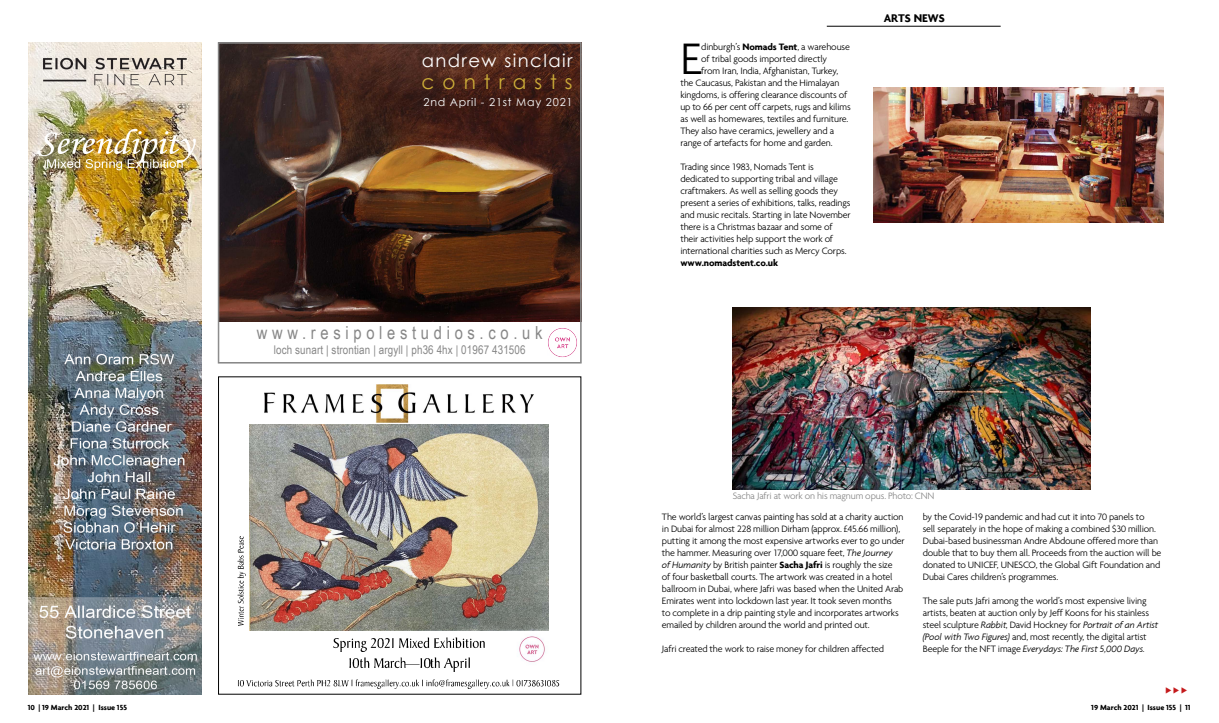
<style>
.page{position:relative;width:1219px;height:723px;background:#fff}
.page>*{position:absolute;margin:0;border:0;box-sizing:border-box;transform-origin:0 0}
.t1{font:300 47.6px "Agenda";color:#000}
.t2{font:20px "Century Gothic";letter-spacing:.4em;color:#cdad38}
.t3{font:18px "Arial Narrow";letter-spacing:.26em;color:#878787}
.t4{font:18px "Century Gothic";letter-spacing:.08em;color:#fff}
.t5{font:12px "Arial Narrow";letter-spacing:.01em;color:#878787}
.t6{font:700 12px "Agenda";color:#000}
.t7{font:11px "Century Gothic";letter-spacing:.07em;color:#fff}
.t8{font:300 10px/12px "Agenda";letter-spacing:-.02em;color:#000}
.t9{font:300 10px "Agenda";letter-spacing:-.015em;color:#878787}
.t10{font:700 10px "Agenda";letter-spacing:-.01em;color:#000}
.t11{font:700 8px "Agenda";color:#000}
.s1{font-weight:700}
.s2{font-style:italic}
</style>
<div class="page">
<hr style="left:827px;top:26px;width:174px;height:1px;background:#000">
<img style="left:874px;top:88px;width:289px;height:135px">
<img style="left:733px;top:307px;width:357px;height:182px">
<img style="left:220px;top:45px;width:359px;height:277px">
<img style="left:548px;top:328px;width:29px;height:29px">
<div style="left:218px;top:43px;width:363px;height:320px;border:1px solid #878787"></div>
<img style="left:264px;top:384px;width:270px;height:38px">
<img style="left:513px;top:630px;width:36px;height:32px">
<img style="left:334px;top:637px;width:151px;height:14px">
<img style="left:349px;top:657px;width:56px;height:12px">
<img style="left:405px;top:661px;width:14px;height:7px">
<img style="left:419px;top:658px;width:11px;height:11px">
<img style="left:430px;top:657px;width:40px;height:14px">
<img style="left:237px;top:536px;width:8px;height:90px">
<img style="left:238px;top:679px;width:322px;height:10px">
<img style="left:250px;top:425px;width:298px;height:205px">
<img style="left:28px;top:42px;width:173px;height:652px">
<h3 class="t4" style="left:422px;top:48px;width:152px">andrew sinclair</h3>
<h2 class="t2" style="left:422px;top:68px;width:153px">contrasts</h2>
<p class="t7" style="left:423px;top:95px;width:151px">2nd April - 21st May 2021</p>
<h3 class="t3" style="left:257px;top:320px;width:287px">www.resipolestudios.co.uk</h3>
<p class="t5" style="left:274px;top:341px;width:253px">loch sunart | strontian | argyll | ph36 4hx | 01967 431506</p>
<h1 class="t1" style="left:680px;top:31px;width:23px">E</h1>
<p class="t8" style="left:701px;top:41px;width:150px">dinburgh’s <span class="s1">Nomads Tent</span>, a warehouse</p>
<p class="t8" style="left:701px;top:53px;width:127px">of tribal goods imported directly</p>
<p class="t8" style="left:701px;top:65px;width:138px">from Iran, India, Afghanistan, Turkey,</p>
<p class="t8" style="left:680px;top:77px;width:161px">the Caucasus, Pakistan and the Himalayan</p>
<p class="t8" style="left:680px;top:89px;width:168px">kingdoms, is offering clearance discounts of</p>
<p class="t8" style="left:680px;top:101px;width:172px">up to 66 per cent off carpets, rugs and kilims</p>
<p class="t8" style="left:680px;top:113px;width:170px">as well as homewares, textiles and furniture.</p>
<p class="t8" style="left:680px;top:125px;width:155px">They also have ceramics, jewellery and a</p>
<p class="t8" style="left:680px;top:137px;width:154px">range of artefacts for home and garden.</p>
<p class="t8" style="left:680px;top:161px;width:172px">Trading since 1983, Nomads Tent is dedicated to supporting tribal and village craftmakers. As well as selling goods they present a series of exhibitions, talks, readings and music recitals. Starting in late November there is a Christmas bazaar and some of their activities help support the work of international charities such as Mercy Corps.</p>
<p class="t10" style="left:680px;top:257px;width:99px">www.nomadstent.co.uk</p>
<p class="t6" style="left:884px;top:11px;width:63px">ARTS NEWS</p>
<p class="t9" style="left:733px;top:489px;width:203px">Sacha Jafri at work on his magnum opus. Photo: CNN</p>
<p class="t8" style="left:662px;top:510px;width:244px">The world’s largest canvas painting has sold at a charity auction in Dubai for almost 228 million Dirham (approx. £45.66 million), putting it among the most expensive artworks ever to go under the hammer. Measuring over 17,000 square feet, <span class="s2">The Journey<br>of Humanity</span> by British painter <span class="s1">Sacha Jafri</span> is roughly the size<br>of four basketball courts. The artwork was created in a hotel ballroom in Dubai, where Jafri was based when the United Arab Emirates went into lockdown last year. It took seven months<br>to complete in a drip painting style and incorporates artworks emailed by children around the world and printed out.</p>
<p class="t8" style="left:662px;top:642px;width:224px">Jafri created the work to raise money for children affected</p>
<p class="t8" style="left:923px;top:510px;width:240px">by the Covid-19 pandemic and had cut it into 70 panels to<br>sell separately in the hope of making a combined $30 million.<br>Dubai-based businessman Andre Abdoune offered more than double that to buy them all. Proceeds from the auction will be donated to UNICEF, UNESCO, the Global Gift Foundation and Dubai Cares children’s programmes.</p>
<p class="t8" style="left:923px;top:594px;width:237px">The sale puts Jafri among the world’s most expensive living artists, beaten at auction only by Jeff Koons for his stainless steel sculpture <span class="s2">Rabbit</span>, David Hockney for <span class="s2">Portrait of an Artist (Pool with Two Figures)</span> and, most recently, the digital artist Beeple for the NFT image <span class="s2">Everydays: The First 5,000 Days.</span></p>
<p class="t11" style="left:28px;top:703px;width:101px">10 | 19 March 2021 | Issue 155</p>
<p class="t11" style="left:1091px;top:702px;width:101px">19 March 2021 | Issue 155 | 11</p>
</div>
